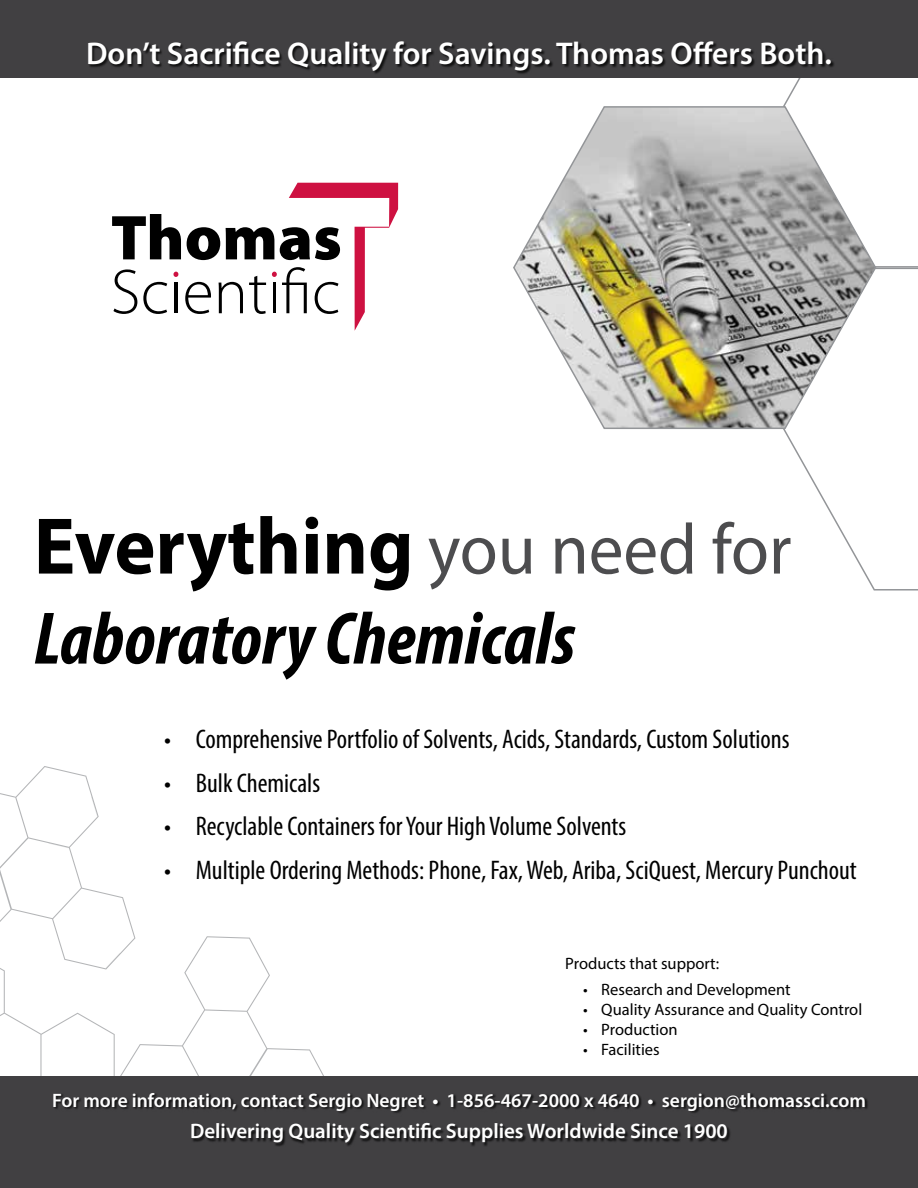
<style>
.page{position:relative;width:918px;height:1188px;background:#fff}
.page>*{position:absolute;margin:0;border:0;box-sizing:border-box;transform-origin:0 0}
.t1{font:700 81px "Myriad Pro";color:#000;scale:.96 1}
.t2{font:italic 700 condensed 75px "Myriad Pro";color:#000}
.t3{font:600 31.5px "Myriad Pro";color:#fff}
.t4{font:condensed 27px "Myriad Pro";color:#000}
.t5{font:600 21px "Myriad Pro";color:#fff}
.t6{font:600 19.5px "Myriad Pro";color:#fff}
.t7{font:16.5px "Myriad Pro";color:#000}
.s1{font-weight:400;font-size:72px;color:#4d4d4f}
</style>
<div class="page">
<svg style="left:0;top:766px;width:328px;height:311px"></svg>
<svg style="left:783px;top:268px;width:135px;height:323px"></svg>
<svg style="left:783px;top:78px;width:135px;height:190px"></svg>
<div style="left:0;top:0;width:918px;height:78px;background:#414042"></div>
<div style="left:0;top:1077px;width:918px;height:111px;background:#414042"></div>
<svg style="left:513px;top:105px;width:364px;height:325px"></svg>
<div style="left:54px;top:1093px;width:815px;height:54px;background:#000;opacity:.75"></div>
<div style="left:89px;top:42px;width:746px;height:33px;background:#000;opacity:.75"></div>
<svg style="left:112px;top:183px;width:286px;height:148px"></svg>
<p class="t3" style="left:86px;top:34px;width:747px">Don’t Sacrifice Quality for Savings. Thomas Offers Both.</p>
<h1 class="t1" style="left:34px;top:493px;width:791px">Everything <span class="s1">you need for</span></h1>
<h2 class="t2" style="left:34px;top:592px;width:543px">Laboratory Chemicals</h2>
<p class="t4" style="left:164px;top:723px;width:627px">• Comprehensive Portfolio of Solvents, Acids, Standards, Custom Solutions</p>
<p class="t4" style="left:164px;top:767px;width:157px">• Bulk Chemicals</p>
<p class="t4" style="left:164px;top:810px;width:464px">• Recyclable Containers for Your High Volume Solvents</p>
<p class="t4" style="left:164px;top:854px;width:694px">• Multiple Ordering Methods: Phone, Fax, Web, Ariba, SciQuest, Mercury Punchout</p>
<p class="t7" style="left:565px;top:953px;width:155px">Products that support:</p>
<p class="t7" style="left:583px;top:980px;width:209px">• Research and Development</p>
<p class="t7" style="left:583px;top:999px;width:280px">• Quality Assurance and Quality Control</p>
<p class="t7" style="left:583px;top:1019px;width:96px">• Production</p>
<p class="t7" style="left:583px;top:1039px;width:78px">• Facilities</p>
<p class="t6" style="left:52px;top:1088px;width:815px">For more information, contact Sergio Negret • 1-856-467-2000 x 4640 • sergion@thomassci.com</p>
<p class="t5" style="left:190px;top:1118px;width:539px">Delivering Quality Scientific Supplies Worldwide Since 1900</p>
</div>
